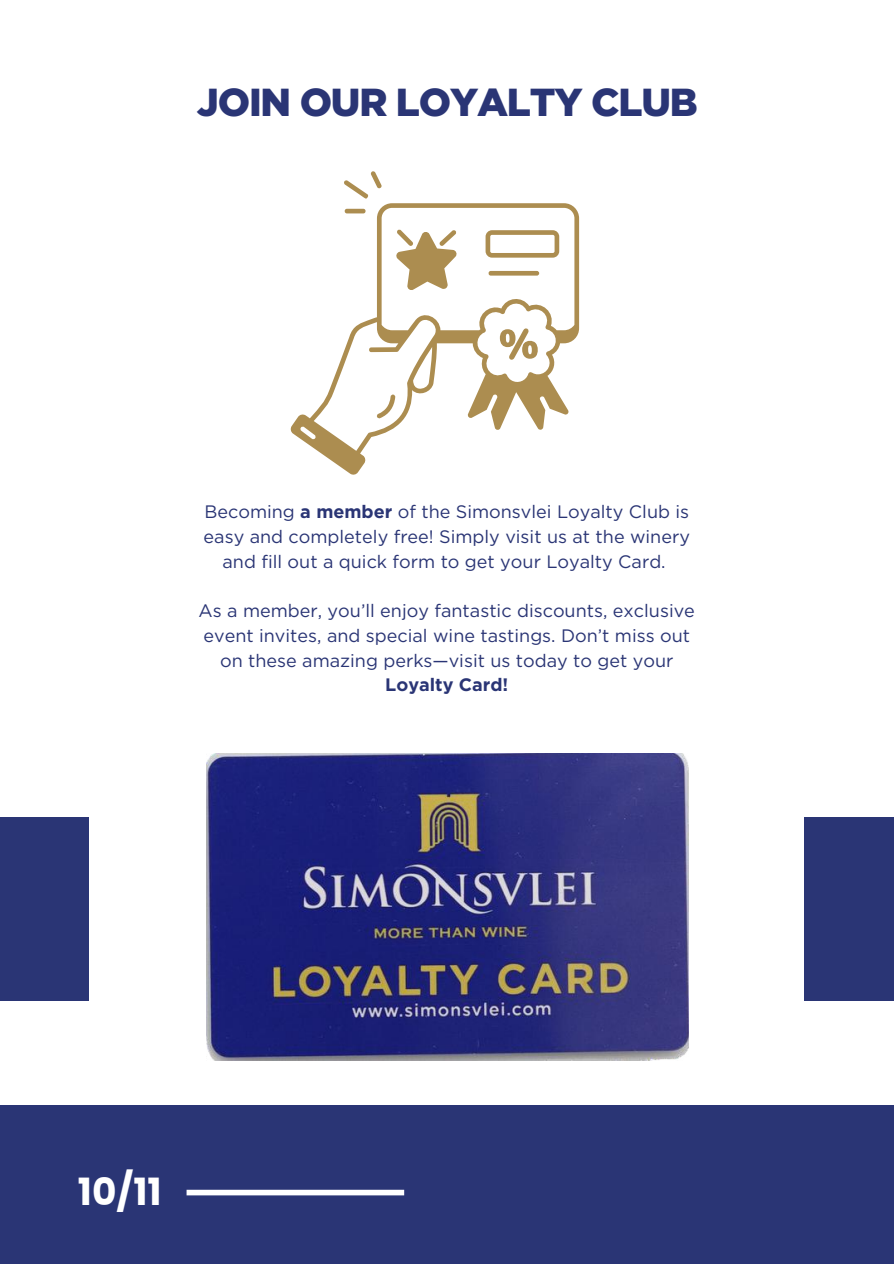
<style>
.page{position:relative;width:894px;height:1264px;background:#fff}
.page>*{position:absolute;margin:0;border:0;box-sizing:border-box;transform-origin:0 0}
.t1{font:900 39px "Gotham";letter-spacing:-.03em;color:#2a3575}
.t2{font:700 37.5px "Poppins";color:#fff}
.t3{font:18px/24.8px "Gotham";color:#2a3575;text-align:center}
.t4{font:700 18px "Gotham";color:#2a3575}
.s1{font-weight:700}
</style>
<div class="page">
<div style="left:0;top:1104px;width:893px;height:159px;background:#2a3575"></div>
<div style="left:186px;top:1189px;width:218px;height:6px;background:#fff"></div>
<img style="left:206px;top:753px;width:481px;height:307px">
<svg style="left:290px;top:203px;width:289px;height:272px"></svg>
<svg style="left:376px;top:394px;width:19px;height:24px"></svg>
<svg style="left:487px;top:271px;width:52px;height:4px"></svg>
<svg style="left:344px;top:171px;width:38px;height:28px"></svg>
<svg style="left:344px;top:209px;width:22px;height:4px"></svg>
<svg style="left:485px;top:230px;width:74px;height:28px"></svg>
<svg style="left:395px;top:229px;width:62px;height:62px"></svg>
<svg style="left:499px;top:327px;width:39px;height:35px"></svg>
<div style="left:0;top:817px;width:89px;height:183px;background:#2a3575"></div>
<div style="left:804px;top:817px;width:89px;height:183px;background:#2a3575"></div>
<h1 class="t1" style="left:197px;top:79px;width:502px">JOIN OUR LOYALTY CLUB</h1>
<p class="t3" style="left:203px;top:499px;width:488px">Becoming <span class="s1">a member</span> of the Simonsvlei Loyalty Club is easy and completely free! Simply visit us at the winery and fill out a quick form to get your Loyalty Card.</p>
<p class="t3" style="left:198px;top:598px;width:497px">As a member, you’ll enjoy fantastic discounts, exclusive event invites, and special wine tastings. Don’t miss out on these amazing perks—visit us today to get your</p>
<p class="t4" style="left:385px;top:674px;width:125px">Loyalty Card!</p>
<h2 class="t2" style="left:78px;top:1165px;width:85px">10/11</h2>
</div>
